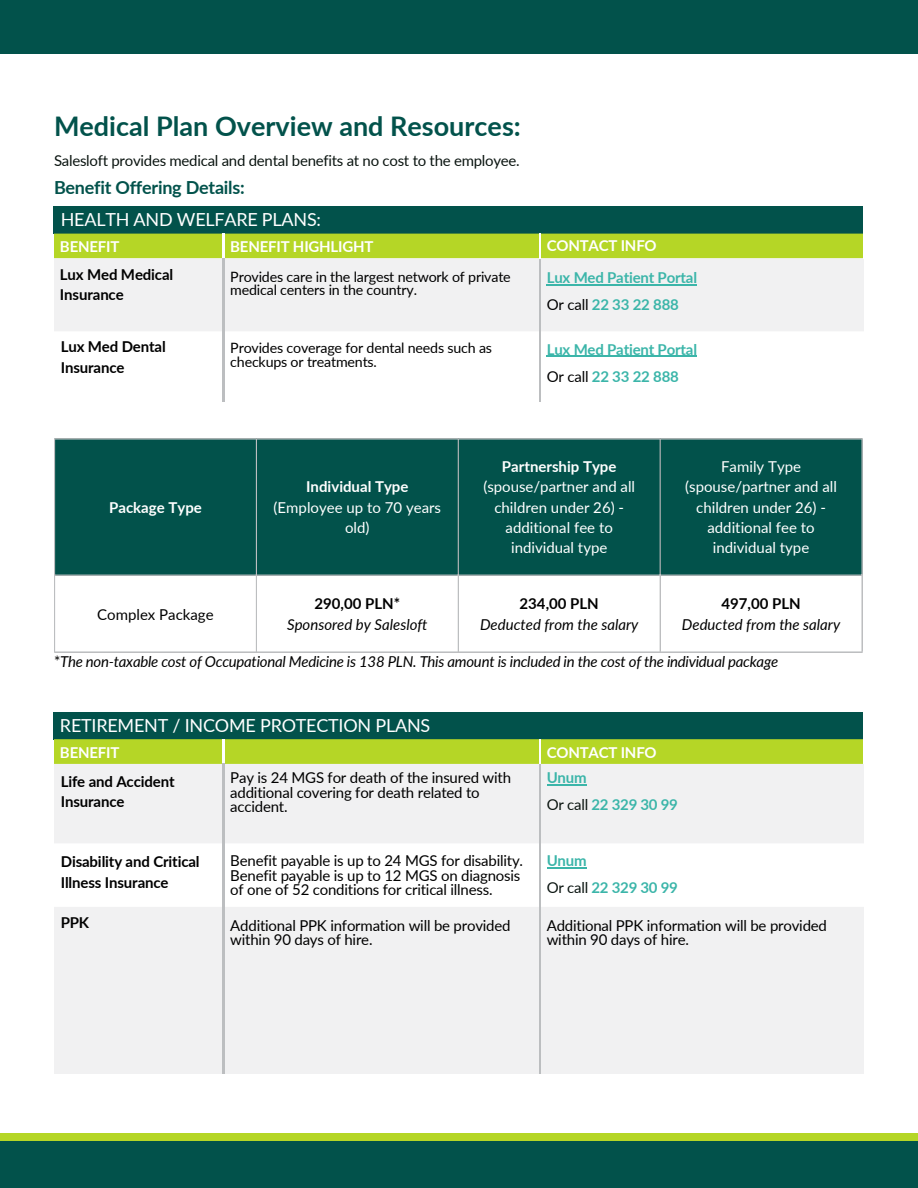
<style>
.page{position:relative;width:918px;height:1188px;background:#fff}
.page>*{position:absolute;margin:0;border:0;box-sizing:border-box;transform-origin:0 0}
.t1{font:700 27px "Lato";color:#02524b}
.t2{font:18px "Lato";letter-spacing:-.015em;color:#fff}
.t3{font:700 18px "Lato";letter-spacing:-.015em;color:#02524b}
.t4{font:15px/14.7px "Lato";letter-spacing:-.015em;color:#000}
.t5{font:15px/20.2px "Lato";color:#fff;text-align:center}
.t6{font:italic 15px "Lato";letter-spacing:-.015em;color:#000}
.t7{font:700 15px/20.2px "Lato";letter-spacing:-.01em;color:#000}
.t8{font:700 15px "Lato";letter-spacing:-.015em;color:#3bb5a9}
.t9{font:700 15px "Lato";letter-spacing:-.015em;color:#fff}
.t10{font:15px "Lato";letter-spacing:-.015em;color:#0a1410}
.t11{font:14.25px/13.5px "Lato";letter-spacing:-.015em;color:#000}
.s1{font-weight:400;color:#000}
.s2{font-weight:700}
.s3{font-style:normal}
.s4{font-weight:400;color:#0a1410}
</style>
<div class="page">
<div style="left:0;top:0;width:918px;height:54px;background:#02524b"></div>
<div style="left:0;top:1134px;width:918px;height:54px;background:#b5d626"></div>
<div style="left:0;top:1142px;width:918px;height:46px;background:#02524b"></div>
<div style="left:54px;top:207px;width:810px;height:27px;background:#02524b"></div>
<div style="left:54px;top:258px;width:810px;height:74px;background:#f1f1f2"></div>
<svg style="left:222px;top:332px;width:475px;height:70px"></svg>
<hr style="left:539px;top:258px;width:2px;height:74px;background:#bcbec0">
<hr style="left:539px;top:332px;width:2px;height:90px;background:#bcbec0">
<hr style="left:863px;top:207px;width:2px;height:27px;background:#fff">
<div style="left:54px;top:234px;width:809px;height:24px;background:#b5d626"></div>
<hr style="left:539px;top:234px;width:2px;height:24px;background:#fff">
<hr style="left:223px;top:258px;width:1px;height:74px;background:#bcbec0">
<hr style="left:223px;top:332px;width:1px;height:90px;background:#bcbec0">
<div style="left:54px;top:712px;width:810px;height:27px;background:#02524b"></div>
<div style="left:54px;top:764px;width:810px;height:310px;background:#f1f1f2"></div>
<svg style="left:54px;top:844px;width:810px;height:63px"></svg>
<hr style="left:539px;top:764px;width:2px;height:80px;background:#bcbec0">
<hr style="left:539px;top:844px;width:2px;height:63px;background:#bcbec0">
<hr style="left:539px;top:907px;width:2px;height:167px;background:#bcbec0">
<hr style="left:863px;top:712px;width:2px;height:27px;background:#fff">
<svg style="left:54px;top:739px;width:809px;height:25px;background:#b4d527"></svg>
<hr style="left:539px;top:739px;width:2px;height:25px;background:#fff">
<hr style="left:223px;top:764px;width:1px;height:80px;background:#bcbec0">
<hr style="left:223px;top:844px;width:1px;height:63px;background:#bcbec0">
<hr style="left:223px;top:907px;width:1px;height:167px;background:#bcbec0">
<div style="left:54px;top:402px;width:818px;height:101px;background:#fff"></div>
<div style="left:55px;top:440px;width:806px;height:135px;background:#02524b"></div>
<hr style="left:54px;top:440px;width:1px;height:211px;background:#bcbec0">
<hr style="left:256px;top:440px;width:1px;height:211px;background:#bcbec0">
<hr style="left:458px;top:440px;width:1px;height:211px;background:#bcbec0">
<hr style="left:660px;top:440px;width:1px;height:211px;background:#bcbec0">
<hr style="left:861px;top:440px;width:2px;height:211px;background:#bcbec0">
<hr style="left:54px;top:438px;width:809px;height:2px;background:#bcbec0">
<hr style="left:54px;top:575px;width:809px;height:1px;background:#bcbec0">
<hr style="left:54px;top:651px;width:809px;height:2px;background:#bcbec0">
<hr style="left:547px;top:284px;width:150px;height:1px;background:#3bb5a9">
<hr style="left:547px;top:356px;width:150px;height:1px;background:#3bb5a9">
<hr style="left:547px;top:785px;width:39px;height:1px;background:#3bb5a9">
<hr style="left:547px;top:868px;width:39px;height:1px;background:#3bb5a9">
<h5 class="t1" style="left:54px;top:109px;width:468px">Medical Plan Overview and Resources:</h5>
<p class="t10" style="left:54px;top:151px;width:467px">Salesloft provides medical and dental benefits at no cost to the employee.</p>
<p class="t3" style="left:54px;top:176px;width:192px">Benefit Offering Details:</p>
<p class="t2" style="left:61px;top:208px;width:262px">HEALTH AND WELFARE PLANS:</p>
<p class="t9" style="left:60px;top:237px;width:61px">BENEFIT</p>
<p class="t9" style="left:230px;top:237px;width:145px">BENEFIT HIGHLIGHT</p>
<h4 class="t9" style="left:547px;top:236px;width:112px">CONTACT INFO</h4>
<h5 class="t7" style="left:60px;top:264px;width:115px">Lux Med Medical<br>Insurance</h5>
<p class="t11" style="left:230px;top:269px;width:282px">Provides care in the largest network of private medical centers in the country.</p>
<p class="t8" style="left:547px;top:268px;width:152px">Lux Med Patient Portal</p>
<p class="t8" style="left:547px;top:295px;width:134px"><span class="s1">Or call</span> 22 33 22 888</p>
<p class="t7" style="left:61px;top:337px;width:107px">Lux Med Dental<br>Insurance</p>
<h5 class="t11" style="left:230px;top:341px;width:263px">Provides coverage for dental needs such as checkups or treatments.</h5>
<p class="t8" style="left:547px;top:340px;width:152px">Lux Med Patient Portal</p>
<h4 class="t8" style="left:547px;top:367px;width:134px"><span class="s1">Or call</span> 22 33 22 888</h4>
<h1 class="t9" style="left:109px;top:498px;width:94px">Package Type</h1>
<h4 class="t4" style="left:97px;top:606px;width:118px">Complex Package</h4>
<p class="t5" style="left:274px;top:477px;width:169px"><span class="s2">Individual Type </span>(Employee up to 70 years old)</p>
<h4 class="t7" style="left:315px;top:594px;width:87px">290,00 PLN*</h4>
<h5 class="t6" style="left:287px;top:615px;width:142px">Sponsored by Salesloft</h5>
<h3 class="t5" style="left:483px;top:456px;width:153px"><span class="s2">Partnership Type </span>(spouse/partner and all children under 26) - additional fee to individual type</h3>
<h2 class="t5" style="left:685px;top:456px;width:153px">Family Type (spouse/partner and all children under 26) - additional fee to individual type</h2>
<p class="t7" style="left:520px;top:594px;width:81px">234,00 PLN</p>
<h4 class="t6" style="left:480px;top:615px;width:160px">Deducted from the salary</h4>
<p class="t7" style="left:721px;top:594px;width:81px">497,00 PLN</p>
<p class="t6" style="left:682px;top:615px;width:160px">Deducted from the salary</p>
<p class="t6" style="left:54px;top:652px;width:726px"><span class="s3">*</span>The non-taxable cost of Occupational Medicine is 138 PLN. This amount is included in the cost of the individual package</p>
<p class="t2" style="left:60px;top:714px;width:372px">RETIREMENT / INCOME PROTECTION PLANS</p>
<p class="t4" style="left:230px;top:770px;width:282px">Pay is 24 MGS for death of the insured with additional covering for death related to accident.</p>
<p class="t9" style="left:60px;top:743px;width:61px">BENEFIT</p>
<p class="t7" style="left:61px;top:771px;width:115px">Life and Accident<br>Insurance</p>
<p class="t7" style="left:61px;top:851px;width:140px">Disability and Critical<br>Illness Insurance</p>
<p class="t7" style="left:61px;top:912px;width:30px">PPK</p>
<p class="t4" style="left:230px;top:853px;width:294px">Benefit payable is up to 24 MGS for disability.</p>
<h2 class="t4" style="left:230px;top:868px;width:292px">Benefit payable is up to 12 MGS on diagnosis of one of 52 conditions for critical illness.</h2>
<h4 class="t4" style="left:230px;top:918px;width:282px">Additional PPK information will be provided within 90 days of hire.</h4>
<p class="t9" style="left:547px;top:743px;width:112px">CONTACT INFO</p>
<p class="t8" style="left:547px;top:769px;width:41px">Unum</p>
<p class="t8" style="left:547px;top:796px;width:133px"><span class="s4">Or call</span> 22 329 30 99</p>
<p class="t8" style="left:547px;top:852px;width:41px">Unum</p>
<p class="t8" style="left:547px;top:879px;width:133px"><span class="s4">Or call</span> 22 329 30 99</p>
<p class="t4" style="left:547px;top:918px;width:282px">Additional PPK information will be provided within 90 days of hire.</p>
</div>
